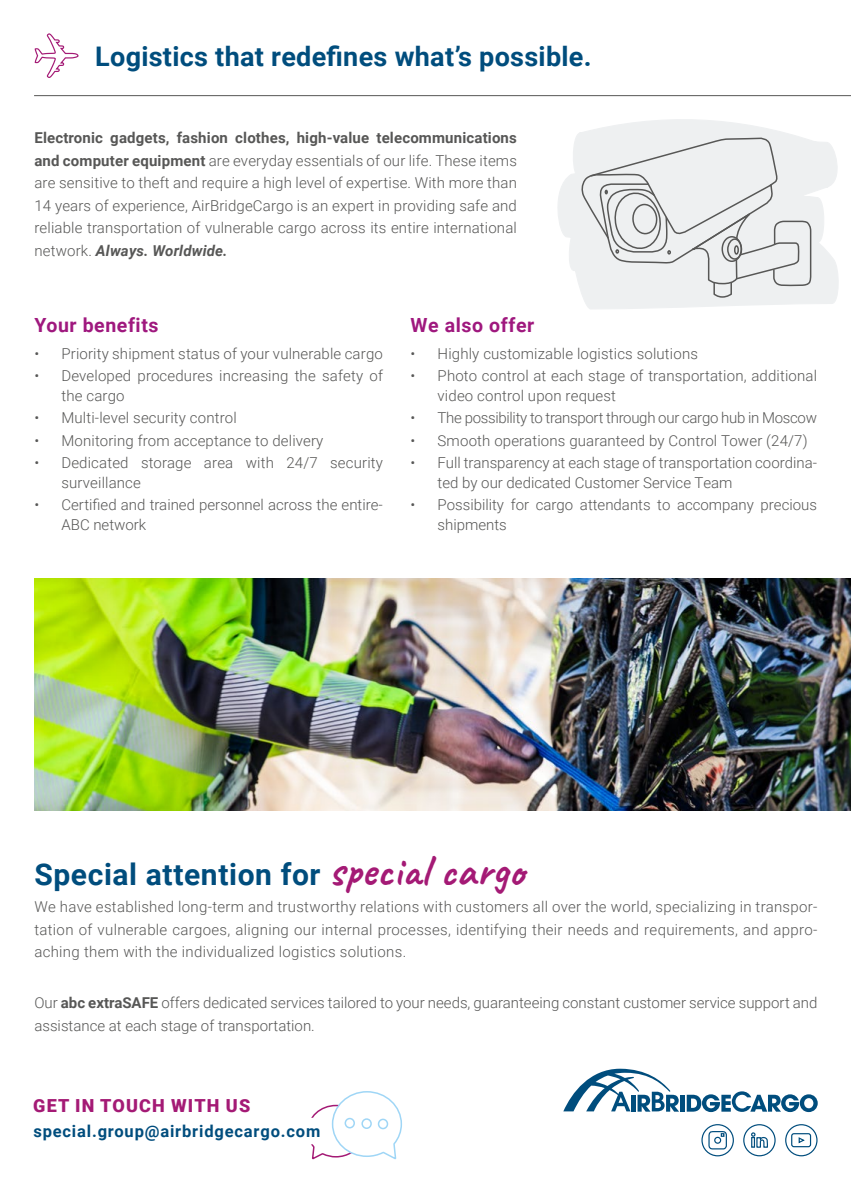
<style>
.page{position:relative;width:851px;height:1191px;background:#fff}
.page>*{position:absolute;margin:0;border:0;box-sizing:border-box;transform-origin:0 0}
.t1{font:700 30px "Roboto";letter-spacing:.02em;color:#004d7d}
.t2{font:700 27px "Roboto";letter-spacing:.01em;color:#004d7d}
.t3{font:700 19.5px "Roboto";letter-spacing:.03em;color:#9f187e}
.t4{font:900 18px "Roboto";letter-spacing:.065em;color:#a41a75}
.t5{font:700 16.5px "Roboto";letter-spacing:.05em;color:#004d7d}
.t6{font:300 15px/22.5px "Roboto";letter-spacing:.01em;color:#575756}
.t7{font:300 15px "Roboto";letter-spacing:-.02em;color:#575756}
.s1{font-weight:700}
.s2{font-weight:700;font-style:italic}
.s3{font-family:"Caveat";font-size:43.5px;color:#a41a75}
</style>
<div class="page">
<svg style="left:701px;top:1124px;width:117px;height:33px"></svg>
<hr style="left:680px;top:1094px;width:4px;height:17px;background:#004d7d">
<svg style="left:686px;top:1091px;width:131px;height:21px"></svg>
<svg style="left:563px;top:1068px;width:116px;height:43px"></svg>
<hr style="left:34px;top:95px;width:816px;height:1px;background:#575756">
<svg style="left:34px;top:33px;width:45px;height:45px"></svg>
<svg style="left:311px;top:1091px;width:91px;height:69px"></svg>
<div style="left:280px;top:1117px;width:50px;height:27px;background:#fff;border-radius:50%"></div>
<img style="left:34px;top:578px;width:816px;height:232px">
<svg style="left:557px;top:119px;width:282px;height:185px"></svg>
<svg style="left:579px;top:138px;width:233px;height:171px;background:#e3e5e6"></svg>
<h2 class="t2" style="left:95px;top:38px;width:498px">Logistics that redefines what’s possible.</h2>
<p class="t6" style="left:34px;top:126px;width:484px;text-align:justify"><span class="s1">Electronic gadgets, fashion clothes, high-value telecommunications and computer equipment</span> are everyday essentials of our life. These items are sensitive to theft and require a high level of expertise. With more than 14 years of experience, AirBridgeCargo is an expert in providing safe and reliable transportation of vulnerable cargo across its entire international network. <span class="s2">Always. Worldwide.</span></p>
<h3 class="t3" style="left:34px;top:311px;width:126px">Your benefits</h3>
<p class="t6" style="left:34px;top:341px;width:350px">• Priority shipment status of your vulnerable cargo</p>
<p class="t6" style="left:61px;top:365px;width:323px;line-height:19.5px;text-indent:-27px">• Developed procedures increasing the safety of the cargo</p>
<p class="t6" style="left:34px;top:406px;width:204px">• Multi-level security control</p>
<p class="t6" style="left:34px;top:428px;width:290px">• Monitoring from acceptance to delivery</p>
<p class="t6" style="left:61px;top:452px;width:323px;line-height:19.5px;text-indent:-27px">• Dedicated storage area with 24/7 security surveillance</p>
<p class="t6" style="left:61px;top:494px;width:323px;line-height:19.5px;text-indent:-27px">• Certified and trained personnel across the entire-<br>ABC network</p>
<h3 class="t3" style="left:410px;top:311px;width:125px">We also offer</h3>
<p class="t6" style="left:410px;top:341px;width:289px">• Highly customizable logistics solutions</p>
<p class="t6" style="left:437px;top:365px;width:381px;line-height:19.5px;text-indent:-27px">• Photo control at each stage of transportation, additional video control upon request</p>
<p class="t7" style="left:410px;top:407px;width:408px">• The possibility to transport through our cargo hub in Moscow</p>
<p class="t6" style="left:410px;top:428px;width:398px">• Smooth operations guaranteed by Control Tower (24/7)</p>
<p class="t6" style="left:437px;top:452px;width:381px;line-height:19.5px;text-indent:-27px">• Full transparency at each stage of transportation coordina&shy;ted by our dedicated Customer Service Team</p>
<p class="t6" style="left:437px;top:494px;width:381px;line-height:19.5px;text-indent:-27px">• Possibility for cargo attendants to accompany precious shipments</p>
<h1 class="t1" style="left:34px;top:853px;width:491px">Special attention for <span class="s3">special cargo</span></h1>
<p class="t6" style="left:34px;top:895px;width:784px;text-align:justify">We have established long-term and trustworthy relations with customers all over the world, specializing in transpor&shy;tation of vulnerable cargoes, aligning our internal processes, identifying their needs and requirements, and appro&shy;aching them with the individualized logistics solutions.</p>
<p class="t6" style="left:34px;top:991px;width:784px">Our <span class="s1">abc extraSAFE</span> offers dedicated services tailored to your needs, guaranteeing constant customer service support and assistance at each stage of transportation.</p>
<p class="t4" style="left:33px;top:1092px;width:218px">GET IN TOUCH WITH US</p>
<p class="t5" style="left:33px;top:1119px;width:288px">special.group@airbridgecargo.com</p>
</div>
